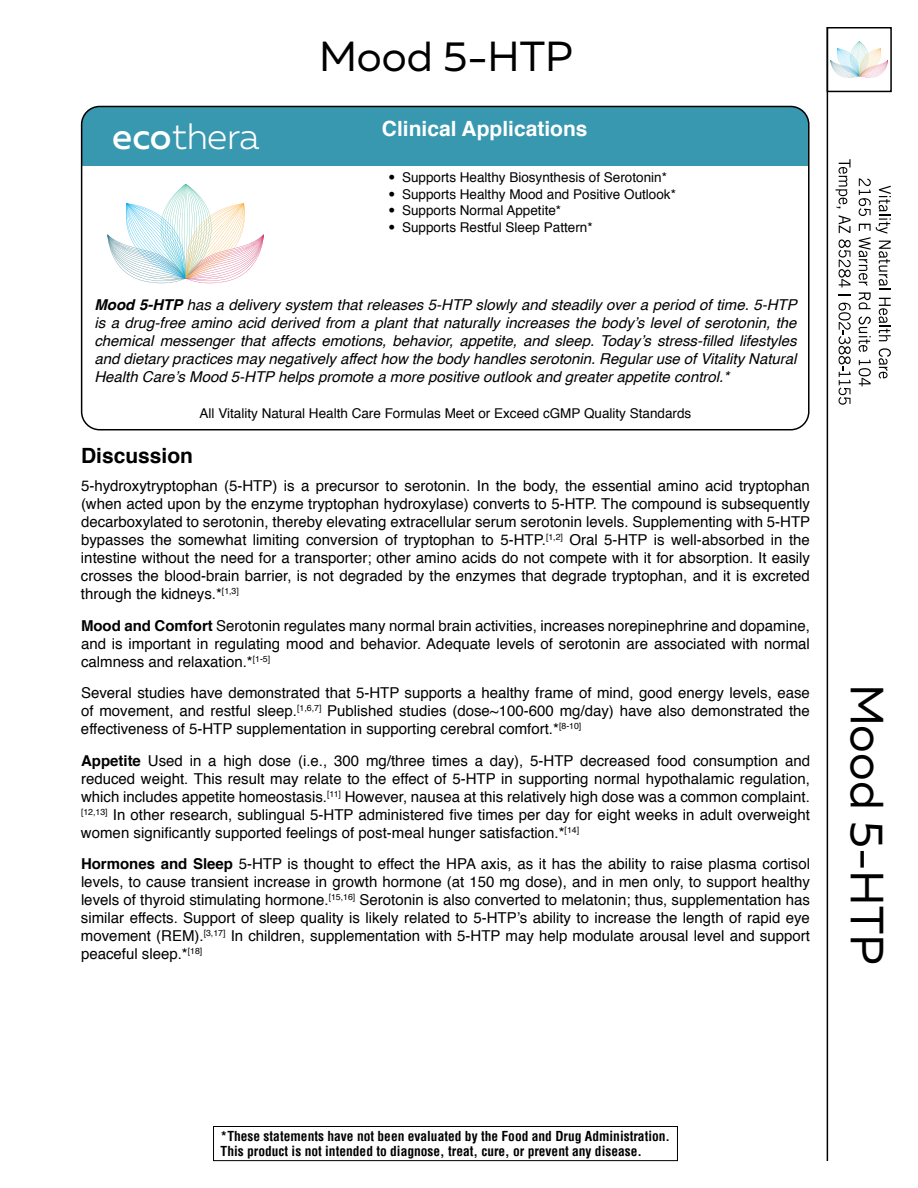
<style>
.page{position:relative;width:918px;height:1188px;background:#fff}
.page>*{position:absolute;margin:0;border:0;box-sizing:border-box;transform-origin:0 0}
.t1{font:46.5px "Muller";color:#000}
.t2{font:42px "Muller";color:#000}
.t3{font:300 36.6px "Muller";letter-spacing:-.01em;color:#fff}
.t4{font:700 21px "Helvetica";color:#fff}
.t5{font:700 21px "Helvetica";color:#000}
.t6{font:15px/18px "Helvetica";color:#000;text-align:justify}
.t7{font:italic 15px/18px "Helvetica";color:#000;text-align:justify}
.t8{font:13.5px "Helvetica";color:#000}
.t9{font:700 condensed 13.5px/15px "Helvetica";color:#000}
.s1{font-weight:500}
.s2{font-family:"Trade Gothic LT Std"}
.s3{font-weight:700}
</style>
<div class="page">
<div style="left:82px;top:106px;width:726px;height:59px;background:#3898af"></div>
<svg style="left:108px;top:184px;width:156px;height:100px"></svg>
<div style="left:81px;top:106px;width:729px;height:324px;border:2px solid #000;border-radius:18px"></div>
<hr style="left:827px;top:27px;width:1px;height:1134px;background:#000">
<div style="left:213px;top:1126px;width:465px;height:35px;border:1px solid #000"></div>
<svg style="left:859px;top:178px;width:32px;height:208px"></svg>
<svg style="left:836px;top:159px;width:14px;height:49px"></svg>
<svg style="left:839px;top:215px;width:11px;height:18px"></svg>
<svg style="left:839px;top:239px;width:12px;height:48px"></svg>
<svg style="left:839px;top:294px;width:12px;height:1px"></svg>
<svg style="left:839px;top:303px;width:12px;height:102px"></svg>
<div style="left:827px;top:27px;width:65px;height:65px;border:2px solid #000"></div>
<svg style="left:830px;top:41px;width:58px;height:37px"></svg>
<h3 class="t3" style="left:112px;top:114px;width:148px"><span class="s1">eco</span>thera</h3>
<h2 class="t2" style="left:319px;top:31px;width:255px">Mood 5-HTP</h2>
<h3 class="t4" style="left:382px;top:111px;width:207px">Clinical Applications</h3>
<p class="t8" style="left:389px;top:167px;width:280px"><span class="s2">•</span> Supports Healthy Biosynthesis of Serotonin*</p>
<p class="t8" style="left:389px;top:184px;width:289px"><span class="s2">•</span> Supports Healthy Mood and Positive Outlook*</p>
<p class="t8" style="left:389px;top:200px;width:174px"><span class="s2">•</span> Supports Normal Appetite*</p>
<p class="t8" style="left:389px;top:217px;width:206px"><span class="s2">•</span> Supports Restful Sleep Pattern*</p>
<p class="t7" style="left:94px;top:296px;width:704px"><span class="s3">Mood 5-HTP</span> has a delivery system that releases 5-HTP slowly and steadily over a period of time. 5-HTP is a drug-free amino acid derived from a plant that naturally increases the body’s level of serotonin, the chemical messenger that affects emotions, behavior, appetite, and sleep. Today’s stress-filled lifestyles and dietary practices may negatively affect how the body handles serotonin. Regular use of Vitality Natural Health Care’s Mood 5-HTP helps promote a more positive outlook and greater appetite control.*</p>
<p class="t8" style="left:200px;top:403px;width:493px">All Vitality Natural Health Care Formulas Meet or Exceed cGMP Quality Standards</p>
<h3 class="t5" style="left:81px;top:439px;width:114px">Discussion</h3>
<p class="t6" style="left:81px;top:477px;width:731px">5-hydroxytryptophan (5-HTP) is a precursor to serotonin. In the body, the essential amino acid tryptophan (when acted upon by the enzyme tryptophan hydroxylase) converts to 5-HTP. The compound is subsequently decarboxylated to serotonin, thereby elevating extracellular serum serotonin levels. Supplementing with 5-HTP bypasses the somewhat limiting conversion of tryptophan to 5-HTP.<sup>[1,2]</sup> Oral 5-HTP is well-absorbed in the intestine without the need for a transporter; other amino acids do not compete with it for absorption. It easily crosses the blood-brain barrier, is not degraded by the enzymes that degrade tryptophan, and it is excreted through the kidneys.*<sup>[1,3]</sup></p>
<p class="t6" style="left:81px;top:617px;width:730px"><span class="s3">Mood and Comfort</span> Serotonin regulates many normal brain activities, increases norepinephrine and dopamine, and is important in regulating mood and behavior. Adequate levels of serotonin are associated with normal calmness and relaxation.*<sup>[1-5]</sup></p>
<p class="t6" style="left:81px;top:684px;width:731px">Several studies have demonstrated that 5-HTP supports a healthy frame of mind, good energy levels, ease of movement, and restful sleep.<sup>[1,6,7]</sup> Published studies (dose~100-600 mg/day) have also demonstrated the effectiveness of 5-HTP supplementation in supporting cerebral comfort.*<sup>[8-10]</sup></p>
<p class="t6" style="left:81px;top:752px;width:731px"><span class="s3">Appetite</span> Used in a high dose (i.e., 300 mg/three times a day), 5-HTP decreased food consumption and reduced weight. This result may relate to the effect of 5-HTP in supporting normal hypothalamic regulation, which includes appetite homeostasis.<sup>[11]</sup> However, nausea at this relatively high dose was a common complaint. <sup>[12,13]</sup> In other research, sublingual 5-HTP administered five times per day for eight weeks in adult overweight women significantly supported feelings of post-meal hunger satisfaction.*<sup>[14]</sup></p>
<p class="t6" style="left:81px;top:855px;width:731px"><span class="s3">Hormones and Sleep</span> 5-HTP is thought to effect the HPA axis, as it has the ability to raise plasma cortisol levels, to cause transient increase in growth hormone (at 150 mg dose), and in men only, to support healthy levels of thyroid stimulating hormone.<sup>[15,16]</sup> Serotonin is also converted to melatonin; thus, supplementation has similar effects. Support of sleep quality is likely related to 5-HTP’s ability to increase the length of rapid eye movement (REM).<sup>[3,17]</sup> In children, supplementation with 5-HTP may help modulate arousal level and support peaceful sleep.*<sup>[18]</sup></p>
<h1 class="t1" style="left:896px;top:684px;width:282px;rotate:90deg">Mood 5-HTP</h1>
<p class="t9" style="left:221px;top:1129px;width:451px">*These statements have not been evaluated by the Food and Drug Administration.<br>This product is not intended to diagnose, treat, cure, or prevent any disease.</p>
</div>
